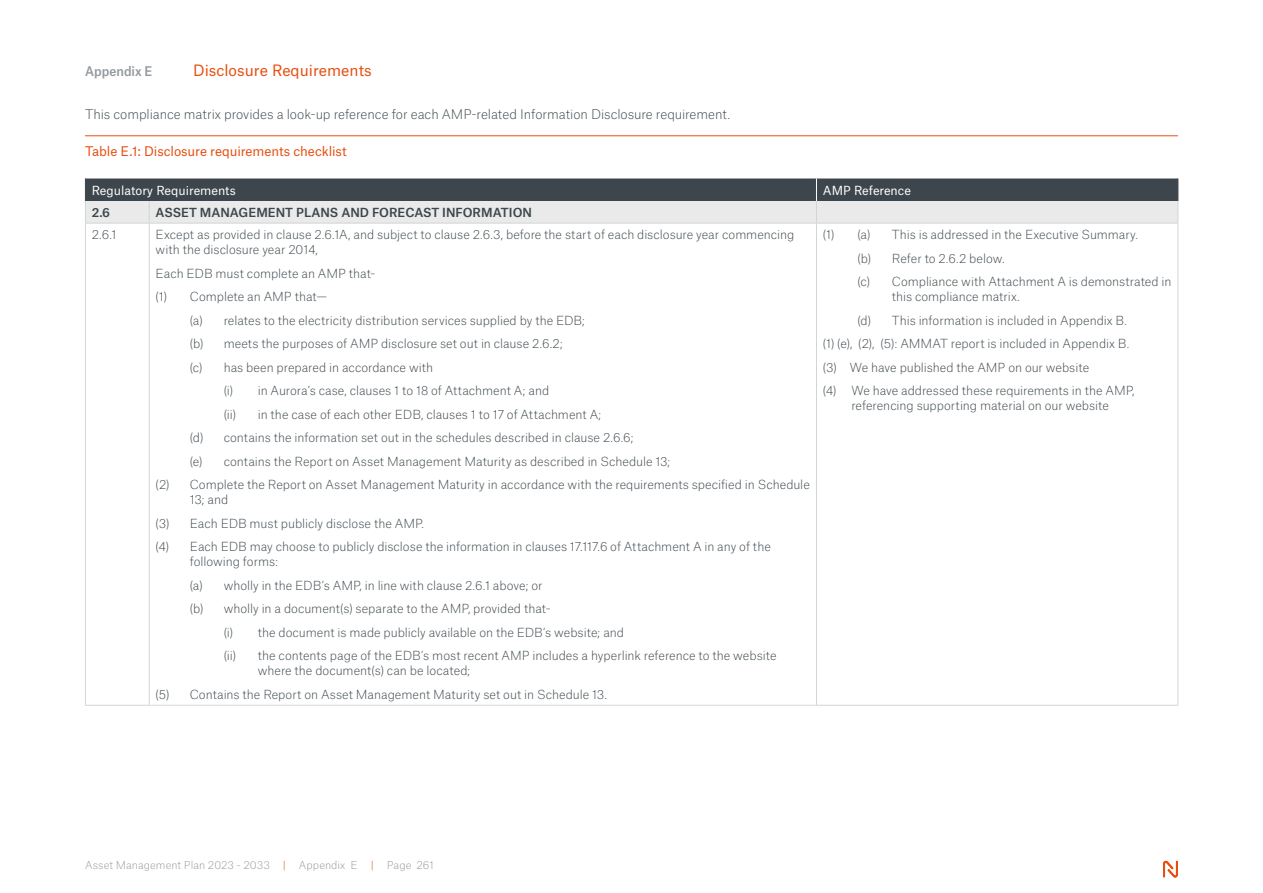
<style>
.page{position:relative;width:1263px;height:893px;background:#fff}
.page>*{position:absolute;margin:0;border:0;box-sizing:border-box;transform-origin:0 0}
.t1{font:15px "Atlas Grotesk";color:#e84e0f}
.t2{font:100 12.75px "Atlas Grotesk";letter-spacing:-.005em;color:#3c464c}
.t3{font:12.75px "Atlas Grotesk";letter-spacing:-.005em;color:#e84e0f}
.t4{font:500 12.75px "Atlas Grotesk";color:#93999d;scale:.94 1}
.t5{font:100 12px/23.5px "Atlas Grotesk";color:#3c464c}
.t6{font:500 12px "Atlas Grotesk";color:#3c464c}
.t7{font:12px "Atlas Grotesk";color:#fff}
.t8{font:100 10.5px "Atlas Grotesk";letter-spacing:.005em;color:#93999d}
.s1{color:#e84e0f}
</style>
<div class="page">
<svg style="left:1163px;top:861px;width:15px;height:16px"></svg>
<hr style="left:85px;top:136px;width:1093px;height:1px;background:#e84e0f">
<hr style="left:150px;top:705px;width:666px;height:1px;background:#d9d9d9">
<hr style="left:149px;top:223px;width:1px;height:482px;background:#d3d5d4">
<hr style="left:85px;top:705px;width:65px;height:1px;background:#d3d5d4">
<hr style="left:816px;top:223px;width:1px;height:482px;background:#d3d5d4">
<hr style="left:816px;top:705px;width:362px;height:1px;background:#d3d5d4">
<hr style="left:85px;top:223px;width:1px;height:482px;background:#d3d5d4">
<hr style="left:1177px;top:223px;width:1px;height:482px;background:#d3d5d4">
<hr style="left:85px;top:223px;width:64px;height:1px;background:#d3d5d4">
<hr style="left:816px;top:223px;width:362px;height:1px;background:#d3d5d4">
<svg style="left:85px;top:178px;width:1093px;height:45px;background:#92989a"></svg>
<hr style="left:149px;top:223px;width:667px;height:1px;background:#d3d5d4">
<p class="t4" style="left:85px;top:61px;width:73px">Appendix E</p>
<p class="t1" style="left:193px;top:58px;width:180px">Disclosure Requirements</p>
<p class="t2" style="left:85px;top:105px;width:646px">This compliance matrix provides a look-up reference for each AMP-related Information Disclosure requirement.</p>
<p class="t3" style="left:85px;top:141px;width:263px">Table E.1: Disclosure requirements checklist</p>
<p class="t7" style="left:92px;top:180px;width:145px">Regulatory Requirements</p>
<p class="t7" style="left:823px;top:180px;width:90px">AMP Reference</p>
<p class="t6" style="left:92px;top:202px;width:20px">2.6</p>
<p class="t6" style="left:156px;top:202px;width:378px">ASSET MANAGEMENT PLANS AND FORECAST INFORMATION</p>
<p class="t5" style="left:92px;top:222px;width:26px">2.6.1</p>
<p class="t5" style="left:156px;top:226px;width:640px;line-height:15px">Except as provided in clause 2.6.1A, and subject to clause 2.6.3, before the start of each disclosure year commencing with the disclosure year 2014,</p>
<p class="t5" style="left:156px;top:260px;width:221px">Each EDB must complete an AMP that-(1) Complete an AMP that—</p>
<p class="t5" style="left:190px;top:307px;width:397px">(a) relates to the electricity distribution services supplied by the EDB;</p>
<p class="t5" style="left:190px;top:331px;width:375px">(b) meets the purposes of AMP disclosure set out in clause 2.6.2;</p>
<p class="t5" style="left:190px;top:354px;width:245px">(c) has been prepared in accordance with</p>
<p class="t5" style="left:224px;top:378px;width:327px">(i) in Aurora’s case, clauses 1 to 18 of Attachment A; and</p>
<p class="t5" style="left:224px;top:401px;width:14px">(ii)</p>
<p class="t5" style="left:258px;top:401px;width:345px">in the case of each other EDB, clauses 1 to 17 of Attachment A;</p>
<p class="t5" style="left:190px;top:425px;width:445px">(d) contains the information set out in the schedules described in clause 2.6.6;</p>
<p class="t5" style="left:190px;top:448px;width:482px">(e) contains the Report on Asset Management Maturity as described in Schedule 13;</p>
<p class="t5" style="left:156px;top:472px;width:656px">(2) Complete the Report on Asset Management Maturity in accordance with the requirements specified in Schedule</p>
<p class="t5" style="left:156px;top:487px;width:617px;text-indent:34px">13; and<br>(3) Each EDB must publicly disclose the AMP.<br>(4) Each EDB may choose to publicly disclose the information in clauses 17.117.6 of Attachment A in any of the</p>
<p class="t5" style="left:190px;top:549px;width:90px">following forms:</p>
<p class="t5" style="left:190px;top:572px;width:354px">(a) wholly in the EDB’s AMP, in line with clause 2.6.1 above; or</p>
<p class="t5" style="left:190px;top:596px;width:362px">(b) wholly in a document(s) separate to the AMP, provided that-</p>
<p class="t5" style="left:224px;top:619px;width:402px">(i) the document is made publicly available on the EDB’s website; and</p>
<p class="t5" style="left:224px;top:643px;width:14px">(ii)</p>
<p class="t5" style="left:258px;top:647px;width:520px;line-height:15px">the contents page of the EDB’s most recent AMP includes a hyperlink reference to the website where the document(s) can be located;</p>
<p class="t5" style="left:156px;top:681px;width:453px">(5) Contains the Report on Asset Management Maturity set out in Schedule 13.</p>
<p class="t5" style="left:823px;top:222px;width:49px">(1) (a)</p>
<p class="t5" style="left:857px;top:222px;width:316px;text-indent:34px">This is addressed in the Executive Summary.<br>(b) Refer to 2.6.2 below.<br>(c) Compliance with Attachment A is demonstrated in</p>
<p class="t5" style="left:892px;top:284px;width:129px">this compliance matrix.</p>
<p class="t5" style="left:857px;top:307px;width:271px">(d) This information is included in Appendix B.</p>
<p class="t5" style="left:823px;top:331px;width:308px">(1) (e), (2), (5): AMMAT report is included in Appendix B.</p>
<p class="t5" style="left:823px;top:354px;width:268px">(3) We have published the AMP on our website</p>
<p class="t5" style="left:823px;top:378px;width:313px">(4) We have addressed these requirements in the AMP,</p>
<p class="t5" style="left:851px;top:393px;width:259px">referencing supporting material on our website</p>
<p class="t8" style="left:85px;top:857px;width:350px">Asset Management Plan 2023 - 2033 <span class="s1">|</span> Appendix E <span class="s1">|</span> Page 261</p>
</div>
